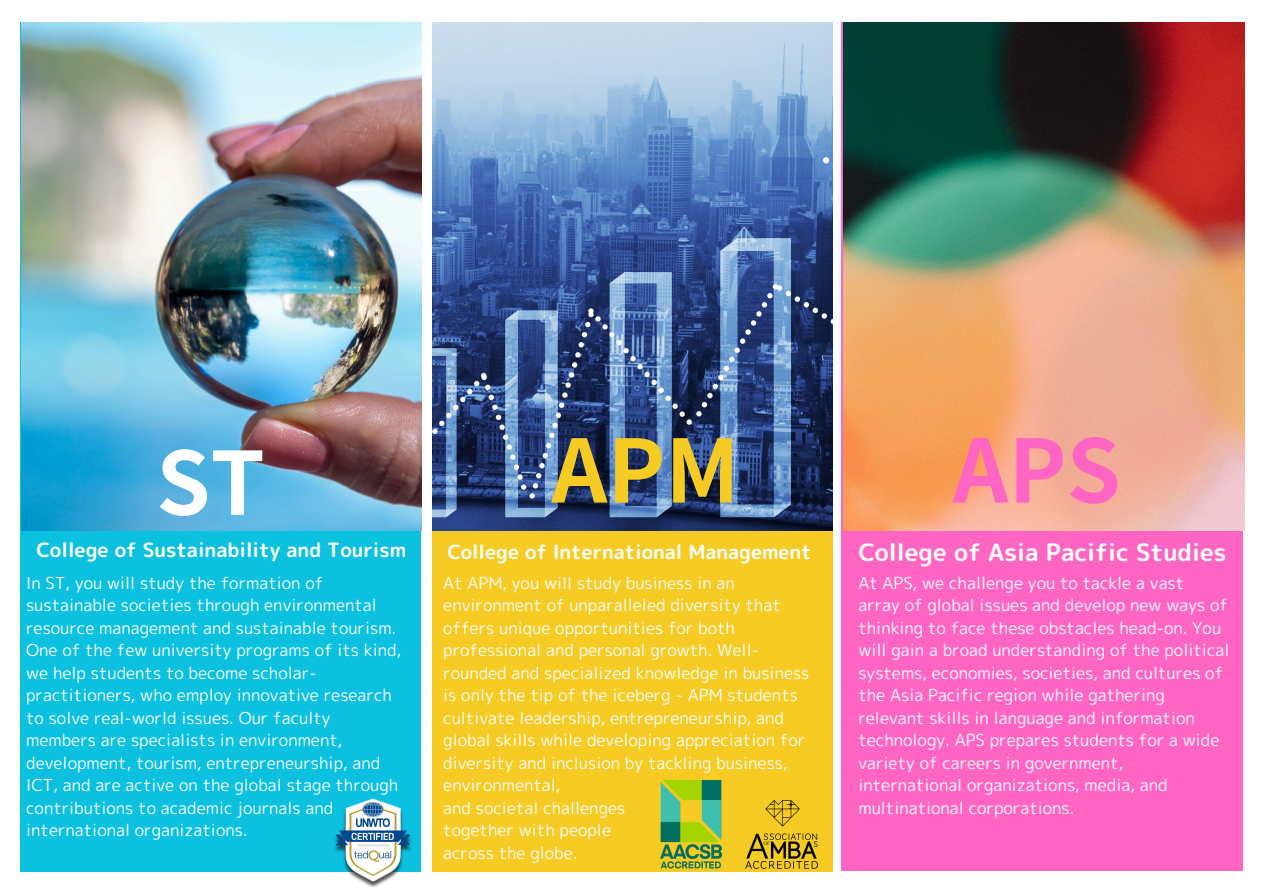
<style>
.page{position:relative;width:1263px;height:894px;background:#fff}
.page>*{position:absolute;margin:0;border:0;box-sizing:border-box;transform-origin:0 0}
.t1{font:700 87px "Noto Sans JP";color:#f5cb24}
.t2{font:700 87px "Noto Sans JP";color:#ff66c4}
.t3{font:700 87px "Noto Sans JP";color:#fff}
.t4{font:24px "rounded mplus 1 p bold";color:#fff}
.t5{font:19.65px "rounded mplus 1 p bold";color:#fff}
.t6{font:19.5px "rounded mplus 1 p bold";color:#fff}
.t7{font:16.5px/22.5px "rounded mplus 1 p regular";color:#fff}
.t8{font:15px "rounded mplus 1 p bold";color:#ff66c4}
</style>
<div class="page">
<div style="left:20px;top:23px;width:401px;height:847px;background:#0cc0df"></div>
<div style="left:432px;top:23px;width:401px;height:847px;background:#f5cb24"></div>
<div style="left:842px;top:23px;width:401px;height:847px;background:#ff66c4"></div>
<img style="left:843px;top:23px;width:401px;height:507px">
<img style="left:433px;top:23px;width:399px;height:507px">
<img style="left:21px;top:23px;width:401px;height:507px">
<img style="left:250px;top:798px;width:227px;height:88px">
<img style="left:660px;top:780px;width:62px;height:87px">
<img style="left:746px;top:800px;width:72px;height:67px">
<p class="t8" style="left:1002px;top:425px;width:81px">- Mission -</p>
<p class="t3" style="left:156px;top:413px;width:110px">ST</p>
<p class="t1" style="left:551px;top:401px;width:190px">APM</p>
<p class="t2" style="left:953px;top:401px;width:170px">APS</p>
<p class="t5" style="left:36px;top:536px;width:371px">College of Sustainability and Tourism</p>
<h3 class="t6" style="left:447px;top:537px;width:366px">College of International Management</h3>
<p class="t4" style="left:858px;top:535px;width:369px">College of Asia Pacific Studies</p>
<p class="t7" style="left:26px;top:571px;width:377px">In ST, you will study the formation of sustainable societies through environmental resource management and sustainable tourism.<br>One of the few university programs of its kind, we help students to become scholar&shy;practitioners, who employ innovative research to solve real-world issues. Our faculty members are specialists in environment, development, tourism, entrepreneurship, and ICT, and are active on the global stage through contributions to academic journals and international organizations.</p>
<h4 class="t7" style="left:443px;top:571px;width:368px">At APM, you will study business in an environment of unparalleled diversity that offers unique opportunities for both professional and personal growth. Well&shy;rounded and specialized knowledge in business is only the tip of the iceberg - APM students cultivate leadership, entrepreneurship, and global skills while developing appreciation for diversity and inclusion by tackling business, environmental,</h4>
<h2 class="t7" style="left:443px;top:796px;width:184px">and societal challenges</h2>
<p class="t7" style="left:443px;top:818px;width:169px">together with people</p>
<h3 class="t7" style="left:443px;top:841px;width:136px">across the globe.</h3>
<p class="t7" style="left:858px;top:571px;width:373px">At APS, we challenge you to tackle a vast array of global issues and develop new ways of thinking to face these obstacles head-on. You will gain a broad understanding of the political systems, economies, societies, and cultures of the Asia Pacific region while gathering relevant skills in language and information technology. APS prepares students for a wide variety of careers in government, international organizations, media, and multinational corporations.</p>
</div>
